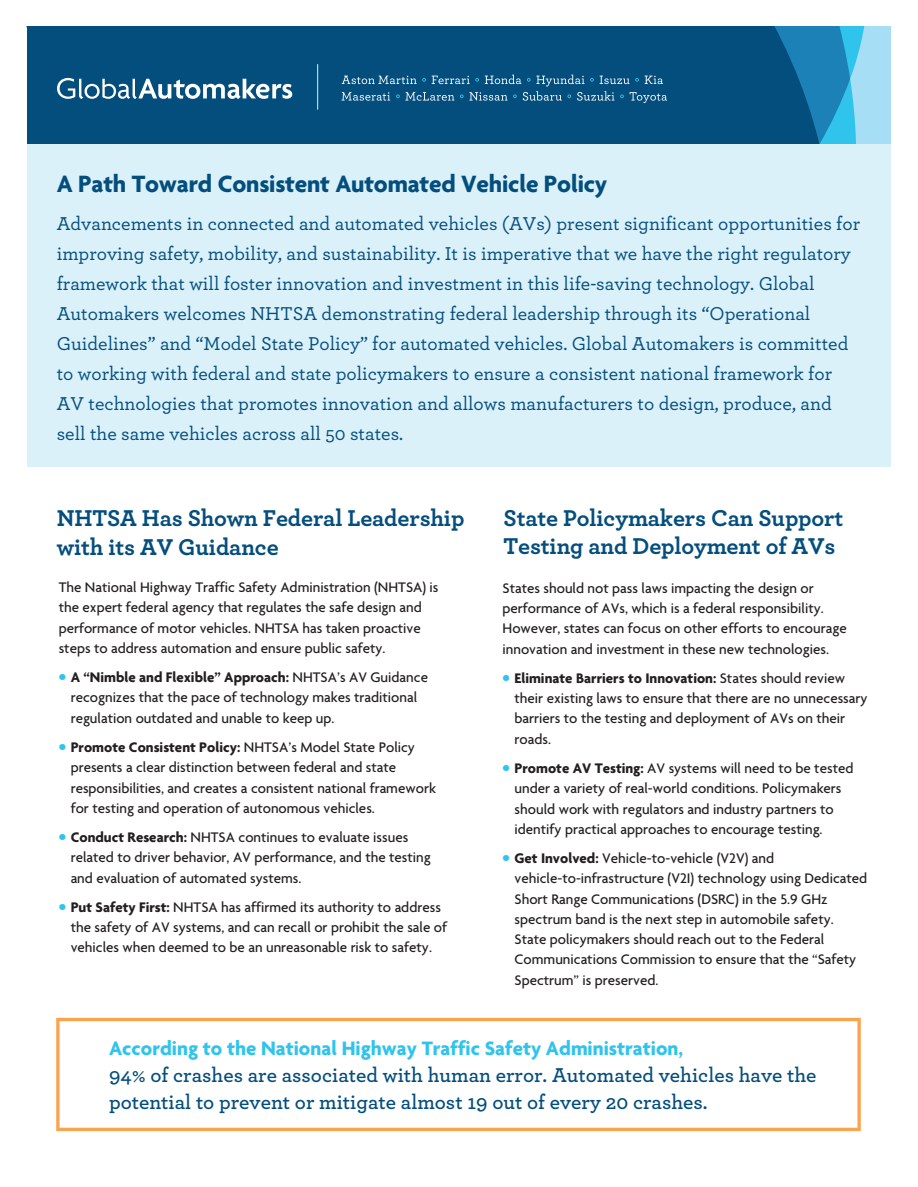
<style>
.page{position:relative;width:918px;height:1187px;background:#fff}
.page>*{position:absolute;margin:0;border:0;box-sizing:border-box;transform-origin:0 0}
.t1{font:700 25.5px "Agenda";letter-spacing:-.005em;color:#044e7d}
.t2{font:700 24px/28.5px "Archer";letter-spacing:-.005em;color:#044e7d}
.t3{font:600 21px/27px "Archer";color:#044e7d}
.t4{font:700 21px "Agenda";color:#30c4ed}
.t5{font:500 19.5px/30px "Archer";color:#044e7d}
.t6{font:500 15px/20.2px "Agenda";color:#231f20}
.s1{font-weight:700;font-size:18px;color:#30c4ed}
.s2{font-weight:700}
</style>
<div class="page">
<div style="left:27px;top:144px;width:864px;height:322px;background:#daf1fa"></div>
<svg style="left:56px;top:1017px;width:805px;height:114px"></svg>
<svg style="left:850px;top:27px;width:24px;height:117px;background:#89d7f3"></svg>
<svg style="left:819px;top:27px;width:31px;height:117px;background:#2196c7"></svg>
<div style="left:27px;top:27px;width:792px;height:117px;background:#044e7d"></div>
<hr style="left:317px;top:64px;width:1px;height:46px;background:#b8e4f7">
<svg style="left:57px;top:78px;width:235px;height:21px"></svg>
<svg style="left:342px;top:75px;width:325px;height:28px;background:#22648d"></svg>
<h1 class="t1" style="left:57px;top:168px;width:552px">A Path Toward Consistent Automated Vehicle Policy</h1>
<p class="t5" style="left:57px;top:208px;width:805px">Advancements in connected and automated vehicles (AVs) present significant opportunities for improving safety, mobility, and sustainability. It is imperative that we have the right regulatory framework that will foster innovation and investment in this life-saving technology. Global Automakers welcomes NHTSA demonstrating federal leadership through its “Operational Guidelines” and “Model State Policy” for automated vehicles. Global Automakers is committed to working with federal and state policymakers to ensure a consistent national framework for AV technologies that promotes innovation and allows manufacturers to design, produce, and sell the same vehicles across all 50 states.</p>
<h2 class="t2" style="left:57px;top:502px;width:409px">NHTSA Has Shown Federal Leadership with its AV Guidance</h2>
<p class="t6" style="left:59px;top:577px;width:381px">The National Highway Traffic Safety Administration (NHTSA) is the expert federal agency that regulates the safe design and performance of motor vehicles. NHTSA has taken proactive steps to address automation and ensure public safety.</p>
<p class="t6" style="left:71px;top:667px;width:359px;text-indent:-12px"><span class="s1">•</span> <span class="s2">A “Nimble and Flexible” Approach:</span> NHTSA’s AV Guidance recognizes that the pace of technology makes traditional regulation outdated and unable to keep up.</p>
<p class="t6" style="left:71px;top:736px;width:367px;text-indent:-12px"><span class="s1">•</span> <span class="s2">Promote Consistent Policy:</span> NHTSA’s Model State Policy presents a clear distinction between federal and state responsibilities, and creates a consistent national framework for testing and operation of autonomous vehicles.</p>
<p class="t6" style="left:71px;top:826px;width:362px;text-indent:-12px"><span class="s1">•</span> <span class="s2">Conduct Research:</span> NHTSA continues to evaluate issues related to driver behavior, AV performance, and the testing and evaluation of automated systems.</p>
<p class="t6" style="left:71px;top:896px;width:378px;text-indent:-12px"><span class="s1">•</span> <span class="s2">Put Safety First:</span> NHTSA has affirmed its authority to address the safety of AV systems, and can recall or prohibit the sale of vehicles when deemed to be an unreasonable risk to safety.</p>
<h2 class="t2" style="left:504px;top:502px;width:341px">State Policymakers Can Support<br>Testing and Deployment of AVs</h2>
<p class="t6" style="left:503px;top:577px;width:346px">States should not pass laws impacting the design or performance of AVs, which is a federal responsibility.<br>However, states can focus on other efforts to encourage innovation and investment in these new technologies.</p>
<p class="t6" style="left:515px;top:667px;width:354px;text-indent:-12px"><span class="s1">•</span> <span class="s2">Eliminate Barriers to Innovation:</span> States should review their existing laws to ensure that there are no unnecessary barriers to the testing and deployment of AVs on their roads.</p>
<p class="t6" style="left:515px;top:757px;width:340px;text-indent:-12px"><span class="s1">•</span> <span class="s2">Promote AV Testing:</span> AV systems will need to be tested under a variety of real-world conditions. Policymakers should work with regulators and industry partners to identify practical approaches to encourage testing.</p>
<p class="t6" style="left:515px;top:847px;width:354px;text-indent:-12px"><span class="s1">•</span> <span class="s2">Get Involved:</span> Vehicle-to-vehicle (V2V) and vehicle-to-infrastructure (V2I) technology using Dedicated Short Range Communications (DSRC) in the 5.9 GHz spectrum band is the next step in automobile safety.<br>State policymakers should reach out to the Federal Communications Commission to ensure that the “Safety Spectrum” is preserved.</p>
<h3 class="t4" style="left:109px;top:1035px;width:576px">According to the National Highway Traffic Safety Administration,</h3>
<h3 class="t3" style="left:109px;top:1060px;width:709px">94% of crashes are associated with human error. Automated vehicles have the potential to prevent or mitigate almost 19 out of every 20 crashes.</h3>
</div>
